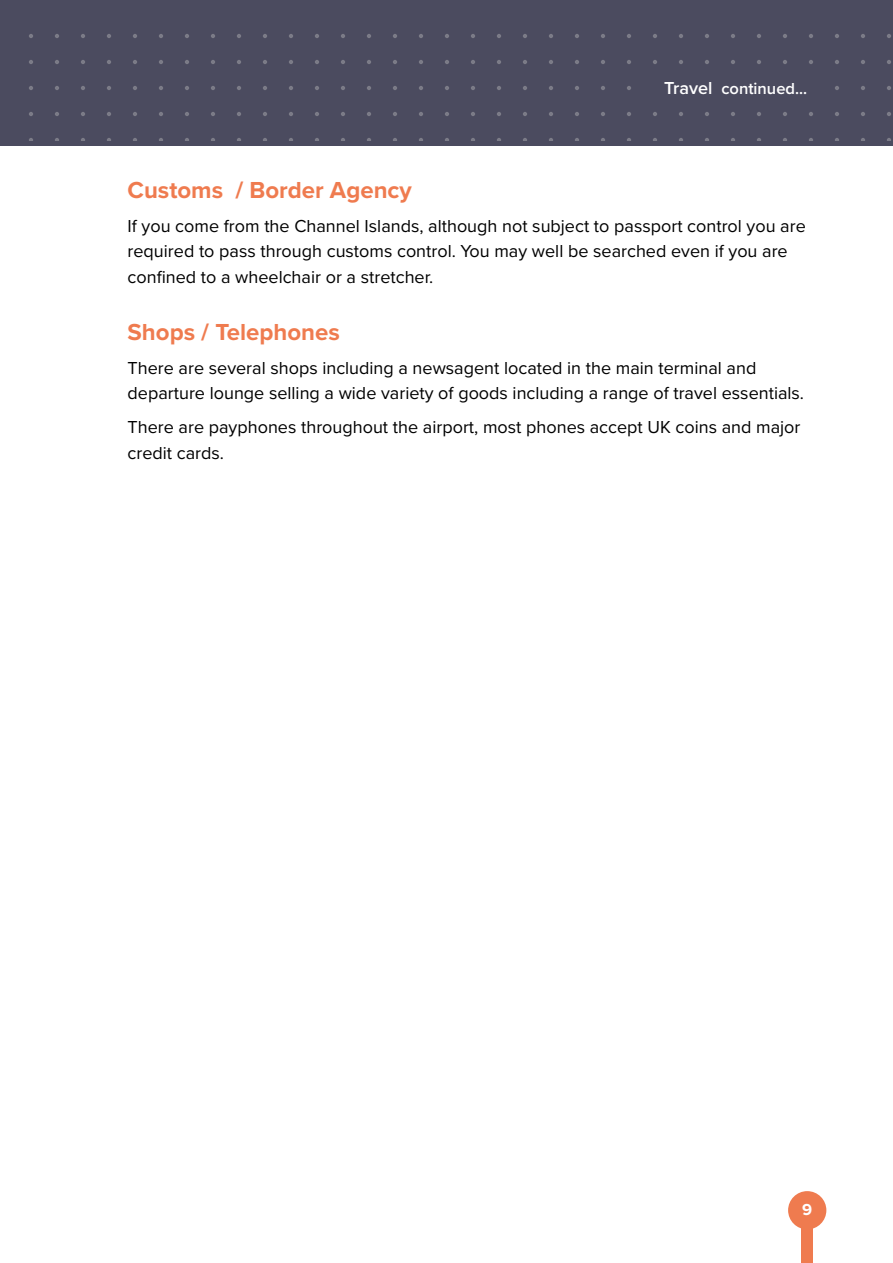
<style>
.page{position:relative;width:893px;height:1263px;background:#fff}
.page>*{position:absolute;margin:0;border:0;box-sizing:border-box;transform-origin:0 0}
.t1{font:700 24px "Proxima Nova";color:#ef7b4f}
.t2{font:18px/25.5px "Proxima Nova";color:#000}
.t3{font:600 16.5px "Proxima Nova";color:#fff}
.t4{font:700 16.5px "Proxima Nova";color:#fff}
.s1{font-size:18px}
</style>
<div class="page">
<div style="left:0;top:0;width:893px;height:146px;background:#4b4b5f"></div>
<svg style="left:29px;top:34px;width:862px;height:106px"></svg>
<div style="left:801px;top:1212px;width:12px;height:51px;background:#ef7b4f"></div>
<div style="left:788px;top:1191px;width:38px;height:38px;background:#ef7b4f;border-radius:50%"></div>
<div style="left:651px;top:67px;width:169px;height:43px;background:#4b4b5f"></div>
<p class="t3" style="left:664px;top:76px;width:145px"><span class="s1">Travel</span> continued...</p>
<h1 class="t1" style="left:128px;top:172px;width:286px">Customs / Border Agency</h1>
<p class="t2" style="left:128px;top:212px;width:680px">If you come from the Channel Islands, although not subject to passport control you are required to pass through customs control. You may well be searched even if you are confined to a wheelchair or a stretcher.</p>
<h1 class="t1" style="left:128px;top:314px;width:214px">Shops / Telephones</h1>
<p class="t2" style="left:128px;top:354px;width:678px">There are several shops including a newsagent located in the main terminal and departure lounge selling a wide variety of goods including a range of travel essentials.</p>
<p class="t2" style="left:128px;top:414px;width:674px">There are payphones throughout the airport, most phones accept UK coins and major credit cards.</p>
<p class="t4" style="left:802px;top:1197px;width:12px">9</p>
</div>
